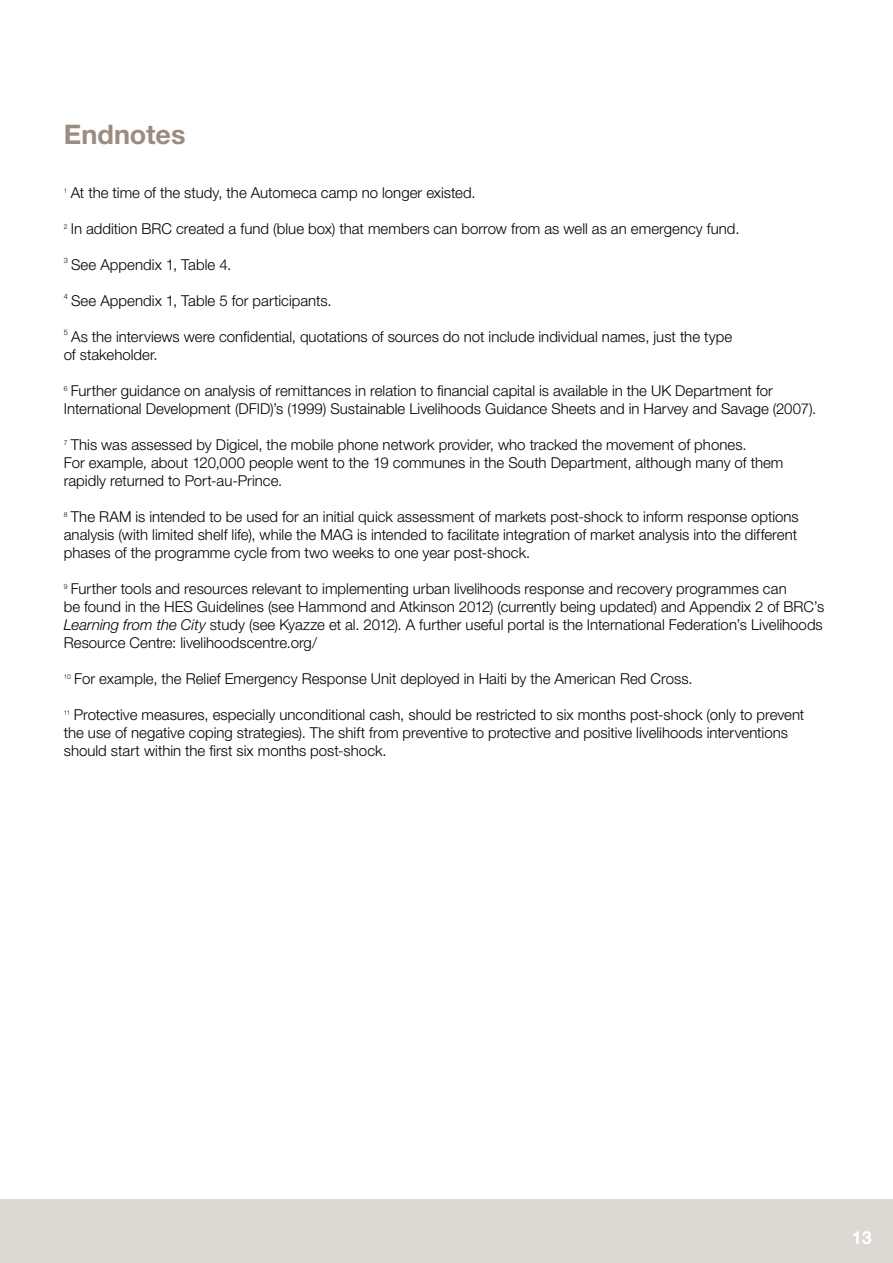
<style>
.page{position:relative;width:893px;height:1263px;background:#fff}
.page>*{position:absolute;margin:0;border:0;box-sizing:border-box;transform-origin:0 0}
.t1{font:700 27px "Helvetica Neue LT Pro";color:#9a8c81}
.t2{font:700 18px "Helvetica Neue LT Pro";color:#fff}
.t3{font:300 15px/18px "Helvetica Neue LT Pro";color:#000}
.t4{font:300 7.5px "Helvetica Neue LT Pro";color:#000}
.t5{font:300 6.75px "Helvetica Neue LT Pro";color:#000}
.s1{font-style:italic}
</style>
<div class="page">
<div style="left:1px;top:1199px;width:892px;height:64px;background:#ddd8d1"></div>
<hr style="left:0;top:1199px;width:1px;height:64px;background:#ddd8d1">
<h1 class="t1" style="left:64px;top:117px;width:123px">Endnotes</h1>
<p class="t5" style="left:64px;top:186px;width:5px">1</p>
<p class="t3" style="left:71px;top:183px;width:406px">At the time of the study, the Automeca camp no longer existed.</p>
<p class="t5" style="left:64px;top:222px;width:5px">2</p>
<p class="t3" style="left:71px;top:219px;width:670px">In addition BRC created a fund (blue box) that members can borrow from as well as an emergency fund.</p>
<p class="t4" style="left:64px;top:255px;width:6px">3</p>
<p class="t3" style="left:71px;top:255px;width:162px">See Appendix 1, Table 4.</p>
<p class="t4" style="left:64px;top:291px;width:6px">4</p>
<p class="t3" style="left:71px;top:291px;width:262px">See Appendix 1, Table 5 for participants.</p>
<p class="t4" style="left:64px;top:327px;width:6px">5</p>
<p class="t3" style="left:64px;top:327px;width:670px;text-indent:7px">As the interviews were confidential, quotations of sources do not include individual names, just the type of stakeholder.</p>
<p class="t5" style="left:64px;top:384px;width:5px">6</p>
<p class="t3" style="left:64px;top:381px;width:754px;text-indent:7px">Further guidance on analysis of remittances in relation to financial capital is available in the UK Department for<br>International Development (DFID)’s (1999) Sustainable Livelihoods Guidance Sheets and in Harvey and Savage (2007).</p>
<p class="t5" style="left:64px;top:438px;width:5px">7</p>
<p class="t3" style="left:64px;top:435px;width:721px;text-indent:7px">This was assessed by Digicel, the mobile phone network provider, who tracked the movement of phones.<br>For example, about 120,000 people went to the 19 communes in the South Department, although many of them rapidly returned to Port-au-Prince.</p>
<p class="t5" style="left:64px;top:510px;width:5px">8</p>
<p class="t3" style="left:64px;top:507px;width:736px;text-align:justify;text-indent:7px">The RAM is intended to be used for an initial quick assessment of markets post-shock to inform response options analysis (with limited shelf life), while the MAG is intended to facilitate integration of market analysis into the different phases of the programme cycle from two weeks to one year post-shock.</p>
<p class="t5" style="left:64px;top:582px;width:5px">9</p>
<p class="t3" style="left:64px;top:579px;width:762px;text-indent:7px">Further tools and resources relevant to implementing urban livelihoods response and recovery programmes can<br>be found in the HES Guidelines (see Hammond and Atkinson 2012) (currently being updated) and Appendix 2 of BRC’s <span class="s1">Learning from the City</span> study (see Kyazze et al. 2012). A further useful portal is the International Federation’s Livelihoods Resource Centre: livelihoodscentre.org/</p>
<p class="t5" style="left:64px;top:672px;width:9px">10</p>
<p class="t3" style="left:74px;top:669px;width:620px">For example, the Relief Emergency Response Unit deployed in Haiti by the American Red Cross.</p>
<p class="t5" style="left:64px;top:708px;width:8px">11</p>
<p class="t3" style="left:64px;top:705px;width:742px;text-indent:10px">Protective measures, especially unconditional cash, should be restricted to six months post-shock (only to prevent the use of negative coping strategies). The shift from preventive to protective and positive livelihoods interventions should start within the first six months post-shock.</p>
<p class="t2" style="left:852px;top:1226px;width:21px">13</p>
</div>
